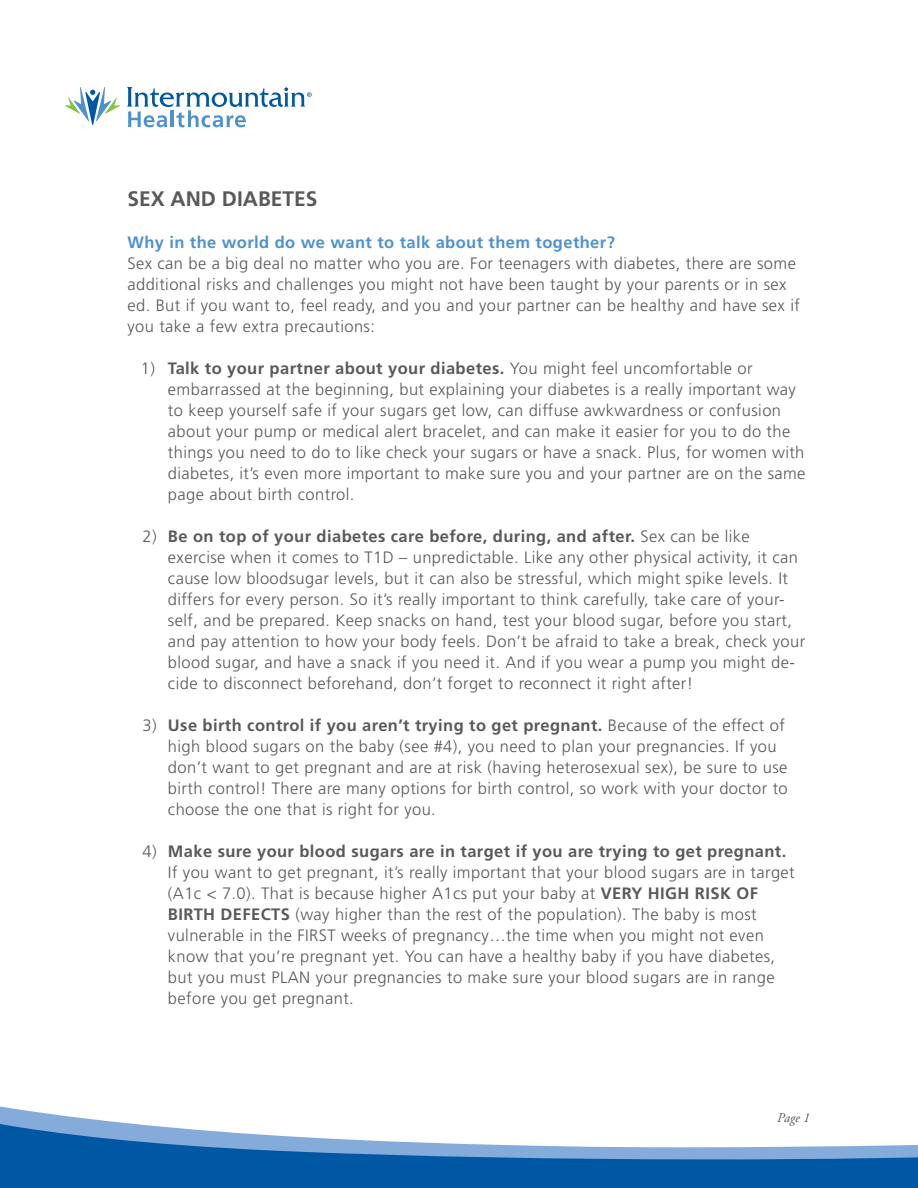
<style>
.page{position:relative;width:918px;height:1188px;background:#fff}
.page>*{position:absolute;margin:0;border:0;box-sizing:border-box;transform-origin:0 0}
.t1{font:700 21px "Frutiger LT Std";color:#58595b}
.t2{font:300 16.5px/21px "Frutiger LT Std";letter-spacing:.025em;color:#58595b}
.t3{font:700 16.5px "Frutiger LT Std";letter-spacing:.025em;color:#5091cd}
.t4{font:italic 13.5px "Adobe Garamond Pro";color:#58595b}
.s1{font-weight:700}
</style>
<div class="page">
<svg style="left:0;top:1106px;width:918px;height:82px"></svg>
<svg style="left:65px;top:87px;width:55px;height:38px"></svg>
<svg style="left:127px;top:87px;width:185px;height:40px"></svg>
<p class="t1" style="left:127px;top:186px;width:192px">SEX AND DIABETES</p>
<p class="t3" style="left:127px;top:232px;width:489px">Why in the world do we want to talk about them together?</p>
<p class="t2" style="left:127px;top:253px;width:674px">Sex can be a big deal no matter who you are. For teenagers with diabetes, there are some additional risks and challenges you might not have been taught by your parents or in sex ed. But if you want to, feel ready, and you and your partner can be healthy and have sex if you take a few extra precautions:</p>
<p class="t2" style="left:168px;top:358px;width:639px;text-indent:-27px">1) <span class="s1">Talk to your partner about your diabetes.</span> You might feel uncomfortable or embarrassed at the beginning, but explaining your diabetes is a really important way to keep yourself safe if your sugars get low, can diffuse awkwardness or confusion about your pump or medical alert bracelet, and can make it easier for you to do the things you need to do to like check your sugars or have a snack. Plus, for women with diabetes, it’s even more important to make sure you and your partner are on the same page about birth control.</p>
<p class="t2" style="left:168px;top:526px;width:639px;text-indent:-25px">2) <span class="s1">Be on top of your diabetes care before, during, and after.</span> Sex can be like exercise when it comes to T1D – unpredictable. Like any other physical activity, it can cause low bloodsugar levels, but it can also be stressful, which might spike levels. It differs for every person. So it’s really important to think carefully, take care of your&shy;self, and be prepared. Keep snacks on hand, test your blood sugar, before you start, and pay attention to how your body feels. Don’t be afraid to take a break, check your blood sugar, and have a snack if you need it. And if you wear a pump you might de&shy;cide to disconnect beforehand, don’t forget to reconnect it right after!</p>
<p class="t2" style="left:168px;top:715px;width:621px;text-indent:-25px">3) <span class="s1">Use birth control if you aren’t trying to get pregnant.</span> Because of the effect of high blood sugars on the baby (see #4), you need to plan your pregnancies. If you don’t want to get pregnant and are at risk (having heterosexual sex), be sure to use birth control! There are many options for birth control, so work with your doctor to choose the one that is right for you.</p>
<p class="t2" style="left:168px;top:841px;width:628px;text-indent:-25px">4) <span class="s1">Make sure your blood sugars are in target if you are trying to get pregnant.<br></span>If you want to get pregnant, it’s really important that your blood sugars are in target (A1c &lt; 7.0). That is because higher A1cs put your baby at <span class="s1">VERY HIGH RISK OF BIRTH DEFECTS</span> (way higher than the rest of the population). The baby is most vulnerable in the FIRST weeks of pregnancy…the time when you might not even know that you’re pregnant yet. You can have a healthy baby if you have diabetes, but you must PLAN your pregnancies to make sure your blood sugars are in range before you get pregnant.</p>
<p class="t4" style="left:777px;top:1109px;width:34px">Page 1</p>
</div>
